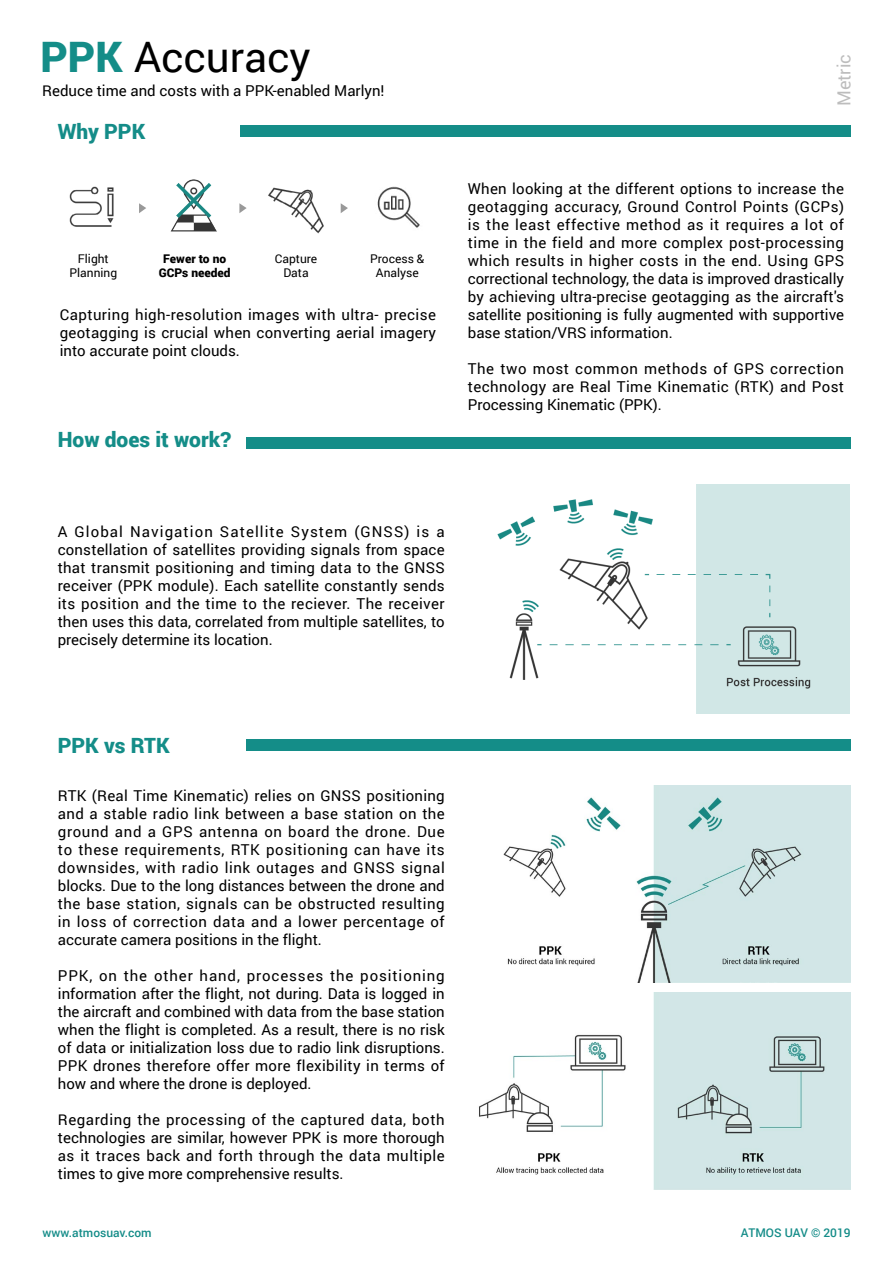
<style>
.page{position:relative;width:893px;height:1263px;background:#fff}
.page>*{position:absolute;margin:0;border:0;box-sizing:border-box;transform-origin:0 0}
.t1{font:42px "Roboto";color:#000}
.t2{font:900 21px "Roboto";color:#148d88}
.t3{font:900 21px "Roboto";color:#148c88}
.t4{font:18px "Roboto";color:#bdbdbd}
.t5{font:15px/18px "Roboto";color:#000;text-align:justify}
.t6{font:12px/14.4px "Roboto";color:#000;text-align:center}
.t7{font:500 12px "Roboto";color:#148c88}
.t8{font:900 12px/14.4px "Roboto";color:#000;text-align:center}
.s1{font-weight:900;color:#148d88}
</style>
<div class="page">
<div style="left:246px;top:437px;width:604px;height:12px;background:#148d88"></div>
<div style="left:246px;top:739px;width:604px;height:12px;background:#148d88"></div>
<img style="left:69px;top:186px;width:45px;height:41px">
<img style="left:170px;top:179px;width:47px;height:53px">
<img style="left:268px;top:187px;width:56px;height:47px">
<img style="left:377px;top:186px;width:43px;height:42px">
<img style="left:497px;top:485px;width:353px;height:228px">
<img style="left:503px;top:786px;width:347px;height:196px">
<img style="left:479px;top:992px;width:371px;height:197px">
<div style="left:240px;top:125px;width:610px;height:12px;background:#148d88"></div>
<svg style="left:139px;top:203px;width:7px;height:10px"></svg>
<svg style="left:239px;top:203px;width:8px;height:10px"></svg>
<svg style="left:341px;top:203px;width:7px;height:10px"></svg>
<h1 class="t1" style="left:40px;top:28px;width:272px"><span class="s1">PPK</span> Accuracy</h1>
<p class="t5" style="left:42px;top:81px;width:344px">Reduce time and costs with a PPK-enabled Marlyn!</p>
<h2 class="t3" style="left:58px;top:117px;width:89px">Why PPK</h2>
<p class="t6" style="left:70px;top:251px;width:49px">Flight<br>Planning</p>
<p class="t8" style="left:159px;top:251px;width:73px">Fewer to no<br>GCPs needed</p>
<p class="t6" style="left:275px;top:251px;width:44px">Capture<br>Data</p>
<p class="t6" style="left:370px;top:251px;width:56px">Process &amp;<br>Analyse</p>
<p class="t5" style="left:60px;top:305px;width:378px">Capturing high-resolution images with ultra- precise geotagging is crucial when converting aerial imagery into accurate point clouds.</p>
<h2 class="t2" style="left:58px;top:425px;width:175px">How does it work?</h2>
<p class="t4" style="left:831px;top:106px;width:53px;rotate:-90deg">Metric</p>
<p class="t5" style="left:468px;top:179px;width:378px">When looking at the different options to increase the geotagging accuracy, Ground Control Points (GCPs) is the least effective method as it requires a lot of time in the field and more complex post-processing which results in higher costs in the end. Using GPS correctional technology, the data is improved drastically by achieving ultra-precise geotagging as the aircraft's satellite positioning is fully augmented with supportive base station/VRS information.</p>
<p class="t5" style="left:468px;top:359px;width:378px">The two most common methods of GPS correction technology are Real Time Kinematic (RTK) and Post Processing Kinematic (PPK).</p>
<p class="t5" style="left:58px;top:522px;width:389px">A Global Navigation Satellite System (GNSS) is a constellation of satellites providing signals from space that transmit positioning and timing data to the GNSS receiver (PPK module). Each satellite constantly sends its position and the time to the reciever. The receiver then uses this data, correlated from multiple satellites, to precisely determine its location.</p>
<h2 class="t2" style="left:58px;top:730px;width:113px">PPK vs RTK</h2>
<p class="t5" style="left:58px;top:786px;width:388px">RTK (Real Time Kinematic) relies on GNSS positioning and a stable radio link between a base station on the ground and a GPS antenna on board the drone. Due to these requirements, RTK positioning can have its downsides, with radio link outages and GNSS signal blocks. Due to the long distances between the drone and the base station, signals can be obstructed resulting in loss of correction data and a lower percentage of accurate camera positions in the flight.</p>
<p class="t5" style="left:58px;top:966px;width:388px">PPK, on the other hand, processes the positioning information after the flight, not during. Data is logged in the aircraft and combined with data from the base station when the flight is completed. As a result, there is no risk of data or initialization loss due to radio link disruptions.<br>PPK drones therefore offer more flexibility in terms of how and where the drone is deployed.</p>
<p class="t5" style="left:58px;top:1110px;width:388px">Regarding the processing of the captured data, both technologies are similar, however PPK is more thorough as it traces back and forth through the data multiple times to give more comprehensive results.</p>
<p class="t7" style="left:43px;top:1224px;width:111px">www.atmosuav.com</p>
<p class="t7" style="left:741px;top:1224px;width:111px">ATMOS UAV © 2019</p>
</div>
